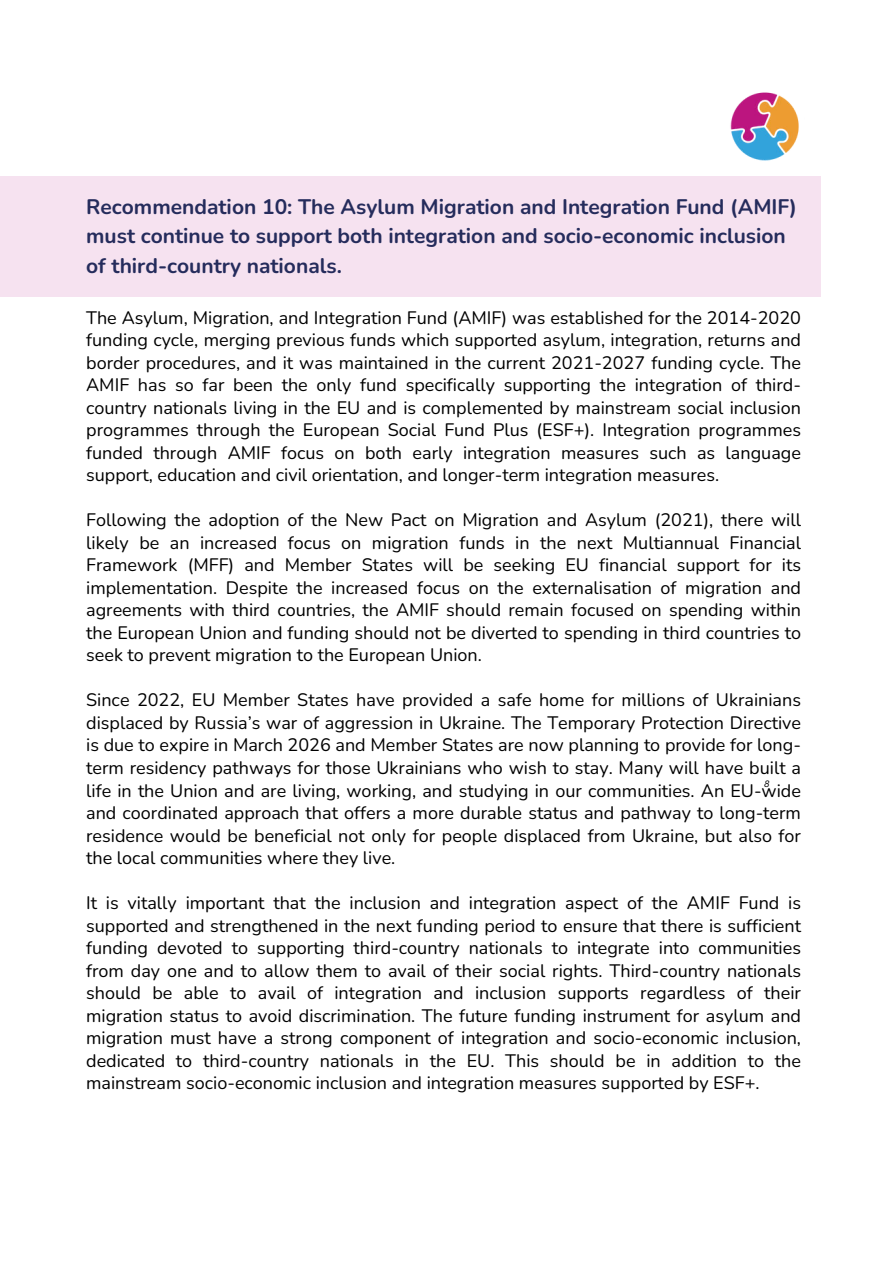
<style>
.page{position:relative;width:894px;height:1264px;background:#fff}
.page>*{position:absolute;margin:0;border:0;box-sizing:border-box;transform-origin:0 0}
.t1{font:700 21px/29.2px "Nunito";color:#252c5c}
.t2{font:18px/22.5px "Nunito";color:#000;text-align:justify}
.t3{font:italic 9px "Canva Sans";color:#000}
</style>
<div class="page">
<img style="left:730px;top:92px;width:69px;height:69px">
<div style="left:0;top:176px;width:820px;height:121px;background:#f6e2f0"></div>
<p class="t1" style="left:86px;top:191px;width:712px">Recommendation 10: The Asylum Migration and Integration Fund (AMIF) must continue to support both integration and socio-economic inclusion of third-country nationals.</p>
<p class="t2" style="left:86px;top:305px;width:716px">The Asylum, Migration, and Integration Fund (AMIF) was established for the 2014-2020 funding cycle, merging previous funds which supported asylum, integration, returns and border procedures, and it was maintained in the current 2021-2027 funding cycle. The AMIF has so far been the only fund specifically supporting the integration of third&shy;country nationals living in the EU and is complemented by mainstream social inclusion programmes through the European Social Fund Plus (ESF+). Integration programmes funded through AMIF focus on both early integration measures such as language support, education and civil orientation, and longer-term integration measures.</p>
<p class="t2" style="left:86px;top:508px;width:716px">Following the adoption of the New Pact on Migration and Asylum (2021), there will likely be an increased focus on migration funds in the next Multiannual Financial Framework (MFF) and Member States will be seeking EU financial support for its implementation. Despite the increased focus on the externalisation of migration and agreements with third countries, the AMIF should remain focused on spending within the European Union and funding should not be diverted to spending in third countries to seek to prevent migration to the European Union.</p>
<p class="t2" style="left:86px;top:688px;width:716px">Since 2022, EU Member States have provided a safe home for millions of Ukrainians displaced by Russia’s war of aggression in Ukraine. The Temporary Protection Directive is due to expire in March 2026 and Member States are now planning to provide for long&shy;term residency pathways for those Ukrainians who wish to stay. Many will have built a life in the Union and are living, working, and studying in our communities. An EU-wide and coordinated approach that offers a more durable status and pathway to long-term residence would be beneficial not only for people displaced from Ukraine, but also for the local communities where they live.</p>
<p class="t2" style="left:86px;top:890px;width:716px">It is vitally important that the inclusion and integration aspect of the AMIF Fund is supported and strengthened in the next funding period to ensure that there is sufficient funding devoted to supporting third-country nationals to integrate into communities from day one and to allow them to avail of their social rights. Third-country nationals should be able to avail of integration and inclusion supports regardless of their migration status to avoid discrimination. The future funding instrument for asylum and migration must have a strong component of integration and socio-economic inclusion, dedicated to third-country nationals in the EU. This should be in addition to the mainstream socio-economic inclusion and integration measures supported by ESF+.</p>
<p class="t3" style="left:763px;top:778px;width:7px">8</p>
</div>
